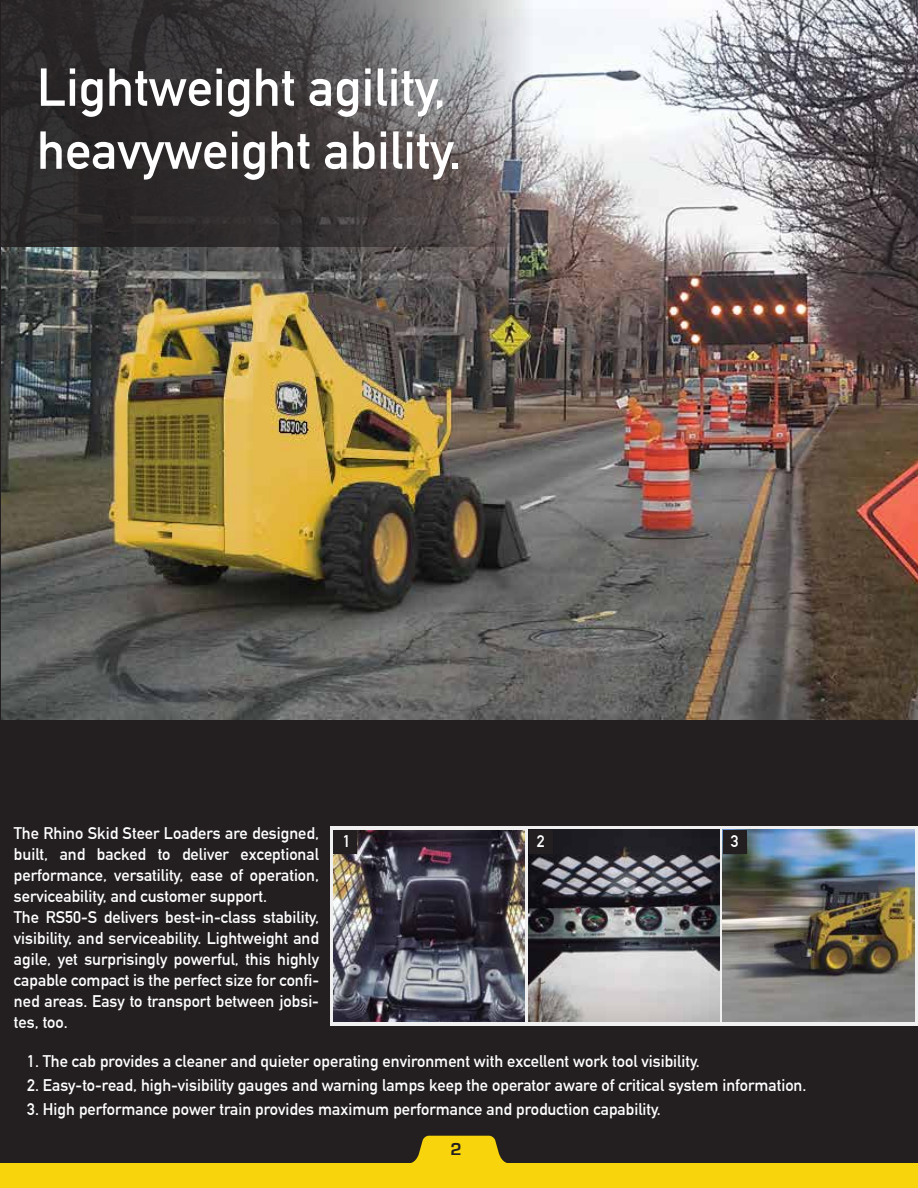
<style>
.page{position:relative;width:918px;height:1188px;background:#231f20}
.page>*{position:absolute;margin:0;border:0;box-sizing:border-box;transform-origin:0 0}
.t1{font:700 52.5px/63px "DIN Alternate";color:#fff}
.t2{font:700 18px "Eurostile";color:#231f20}
.t3{font:700 16.5px/21px "DIN Alternate";color:#fff}
</style>
<div class="page">
<img style="left:1px;top:0;width:917px;height:720px">
<svg style="left:330px;top:826px;width:588px;height:199px;background:#dbdcde"></svg>
<div style="left:0;top:1163px;width:918px;height:25px;background:#f7d40b"></div>
<svg style="left:411px;top:1136px;width:96px;height:27px"></svg>
<svg style="left:1px;top:0;width:533px;height:247px"></svg>
<img style="left:333px;top:830px;width:192px;height:192px">
<img style="left:528px;top:830px;width:192px;height:191px">
<img style="left:723px;top:830px;width:191px;height:191px">
<div style="left:333px;top:830px;width:24px;height:24px;background:#231f20"></div>
<div style="left:529px;top:830px;width:23px;height:24px;background:#231f20"></div>
<div style="left:723px;top:830px;width:24px;height:24px;background:#231f20"></div>
<h1 class="t1" style="left:37px;top:52px;width:426px">Lightweight agility, heavyweight ability.</h1>
<p class="t3" style="left:14px;top:821px;width:307px">The Rhino Skid Steer Loaders are designed, built, and backed to deliver exceptional performance, versatility, ease of operation, serviceability, and customer support.<br>The RS50-S delivers best-in-class stability, visibility, and serviceability. Lightweight and agile, yet surprisingly powerful, this highly capable compact is the perfect size for confi&shy;ned areas. Easy to transport between jobsi&shy;tes, too.</p>
<p class="t3" style="left:343px;top:830px;width:9px">1</p>
<p class="t3" style="left:537px;top:830px;width:9px">2</p>
<p class="t3" style="left:731px;top:830px;width:9px">3</p>
<p class="t3" style="left:27px;top:1050px;width:674px">1. The cab provides a cleaner and quieter operating environment with excellent work tool visibility.</p>
<p class="t3" style="left:27px;top:1074px;width:781px">2. Easy-to-read, high-visibility gauges and warning lamps keep the operator aware of critical system information.</p>
<p class="t3" style="left:27px;top:1098px;width:635px">3. High performance power train provides maximum performance and production capability.</p>
<p class="t2" style="left:450px;top:1139px;width:13px">2</p>
</div>
